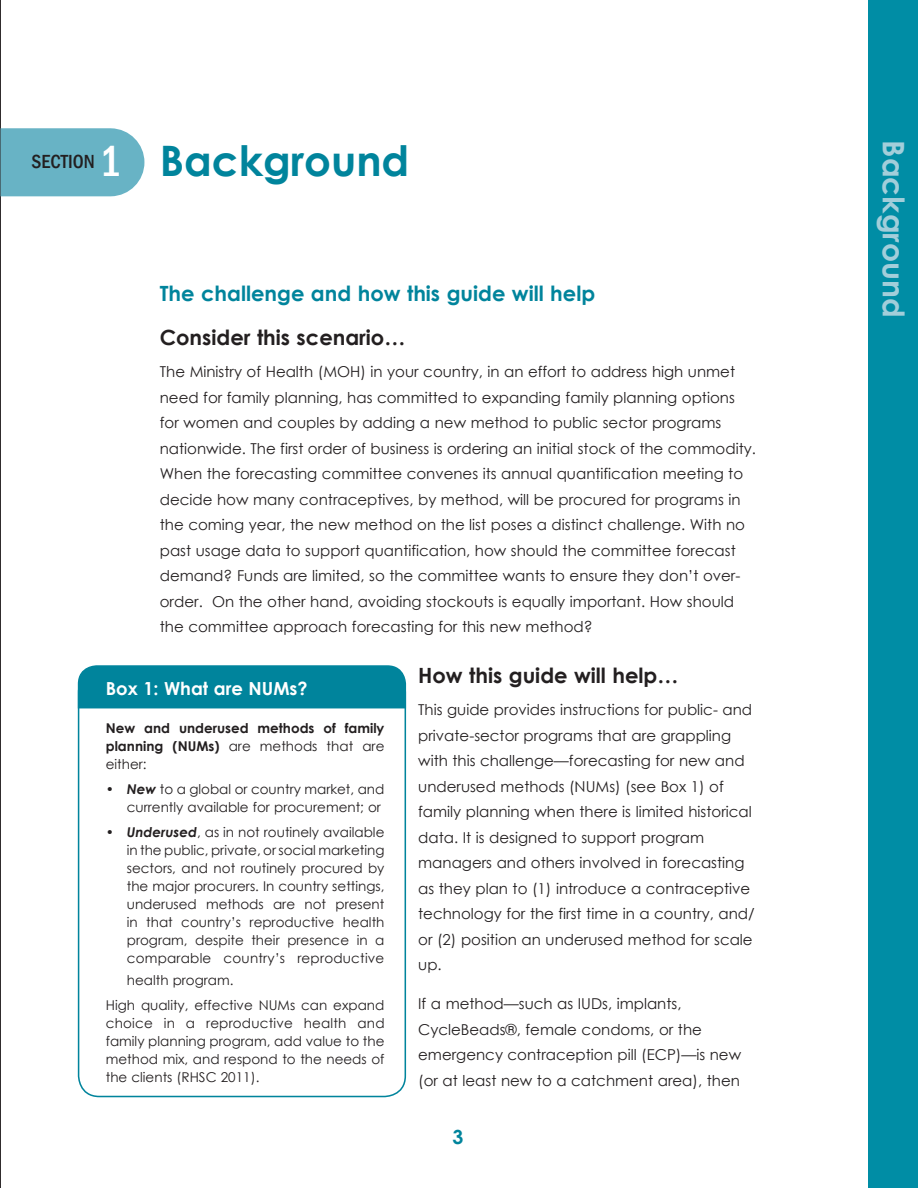
<style>
.page{position:relative;width:918px;height:1188px;background:#fff}
.page>*{position:absolute;margin:0;border:0;box-sizing:border-box;transform-origin:0 0}
.t1{font:500 condensed 45px "Franklin Gothic";color:#fff}
.t2{font:700 42px "Century Gothic";color:#00849c}
.t3{font:700 29.85px "Century Gothic";color:#a2ceda}
.t4{font:700 21px "Century Gothic";color:#231f20}
.t5{font:700 21px "Century Gothic";color:#00849c}
.t6{font:500 condensed 19.5px "Franklin Gothic";color:#231f20}
.t7{font:700 19.5px "Century Gothic";color:#00849c}
.t8{font:700 18px "Century Gothic";color:#fff}
.t9{font:15px/25.5px "Century Gothic";color:#231f20}
.t10{font:13.5px/18px "Century Gothic";color:#231f20;text-align:justify}
.t11{font:700 13.5px/18px "Century Gothic";color:#231f20;text-align:justify}
.s1{font-weight:400}
.s2{font-weight:700;font-style:italic}
</style>
<div class="page">
<div style="left:868px;top:0;width:50px;height:1188px;background:#008da5"></div>
<hr style="left:0;top:0;width:1px;height:1188px;background:#231f20">
<div style="left:1px;top:128px;width:143px;height:68px;background:#68b3c5"></div>
<div style="left:77px;top:665px;width:330px;height:44px;background:#00849c"></div>
<div style="left:78px;top:671px;width:328px;height:426px;border:2px solid #00849c;border-radius:21px"></div>
<h3 class="t6" style="left:32px;top:149px;width:65px">SECTION</h3>
<h1 class="t1" style="left:99px;top:131px;width:24px">1</h1>
<h3 class="t3" style="left:916px;top:140px;width:179px;rotate:90deg">Background</h3>
<h2 class="t2" style="left:160px;top:129px;width:251px">Background</h2>
<h3 class="t5" style="left:160px;top:277px;width:437px">The challenge and how this guide will help</h3>
<h3 class="t4" style="left:160px;top:321px;width:247px">Consider this scenario…</h3>
<p class="t9" style="left:160px;top:359px;width:598px">The Ministry of H ealth (MOH ) in your country, in an effort to address high unmet need for family planning, has committed to expanding family planning options for women and couples by adding a new method to public sector programs nationwide. The first order of business is ordering an initial stock of the commodity.<br>When the forecasting committee convenes its annual quantification meeting to decide how many contraceptives, by method, will be procured for programs in the coming year, the new method on the list poses a distinct challenge. With no past usage data to support quantification, how should the committee forecast demand? Funds are limited, so the committee wants to ensure they don’t over&shy;order. On the other hand, avoiding stockouts is equally important. How should the committee approach forecasting for this new method?</p>
<h3 class="t4" style="left:418px;top:660px;width:262px">How this guide will help…</h3>
<p class="t9" style="left:418px;top:697px;width:338px">This guide provides instructions for public- and private-sector programs that are grappling with this challenge—forecasting for new and underused methods (NU Ms) (see Box 1) of family planning when there is limited historical data. It is designed to support program managers and others involved in forecasting as they plan to (1) introduce a contraceptive technology for the first time in a country, and/ or (2) position an underused method for scale up.</p>
<p class="t9" style="left:418px;top:991px;width:324px">If a method—such as IUDs, implants, CycleBeads®, female condoms, or the emergency contraception pill (EC P)—is new (or at least new to a catchment area), then</p>
<p class="t8" style="left:106px;top:675px;width:203px">Box 1: What are NUMs?</p>
<p class="t11" style="left:106px;top:719px;width:280px">New and underused methods of family planning (NUMs) <span class="s1">are methods that are either:</span></p>
<p class="t10" style="left:106px;top:780px;width:280px;text-align:right">• <span class="s2">New</span> to a global or country market, and currently available for procurement; or</p>
<p class="t10" style="left:127px;top:823px;width:259px;text-indent:-21px">• <span class="s2">Underused</span>, as in not routinely available in the public, private, or social marketing sectors, and not routinely procured by the major procurers. In country settings, underused methods are not present in that country’s reproductive health program, despite their presence in a comparable country’s reproductive</p>
<p class="t10" style="left:106px;top:968px;width:280px;line-height:24.8px;text-indent:21px">health program.<br>H igh quality, effective NU Ms can expand</p>
<p class="t10" style="left:106px;top:1014px;width:280px">choice in a reproductive health and family planning program, add value to the method mix, and respond to the needs of the clients (RHSC</p>
<p class="t10" style="left:221px;top:1068px;width:40px">2011).</p>
<h3 class="t7" style="left:452px;top:1122px;width:12px">3</h3>
</div>
